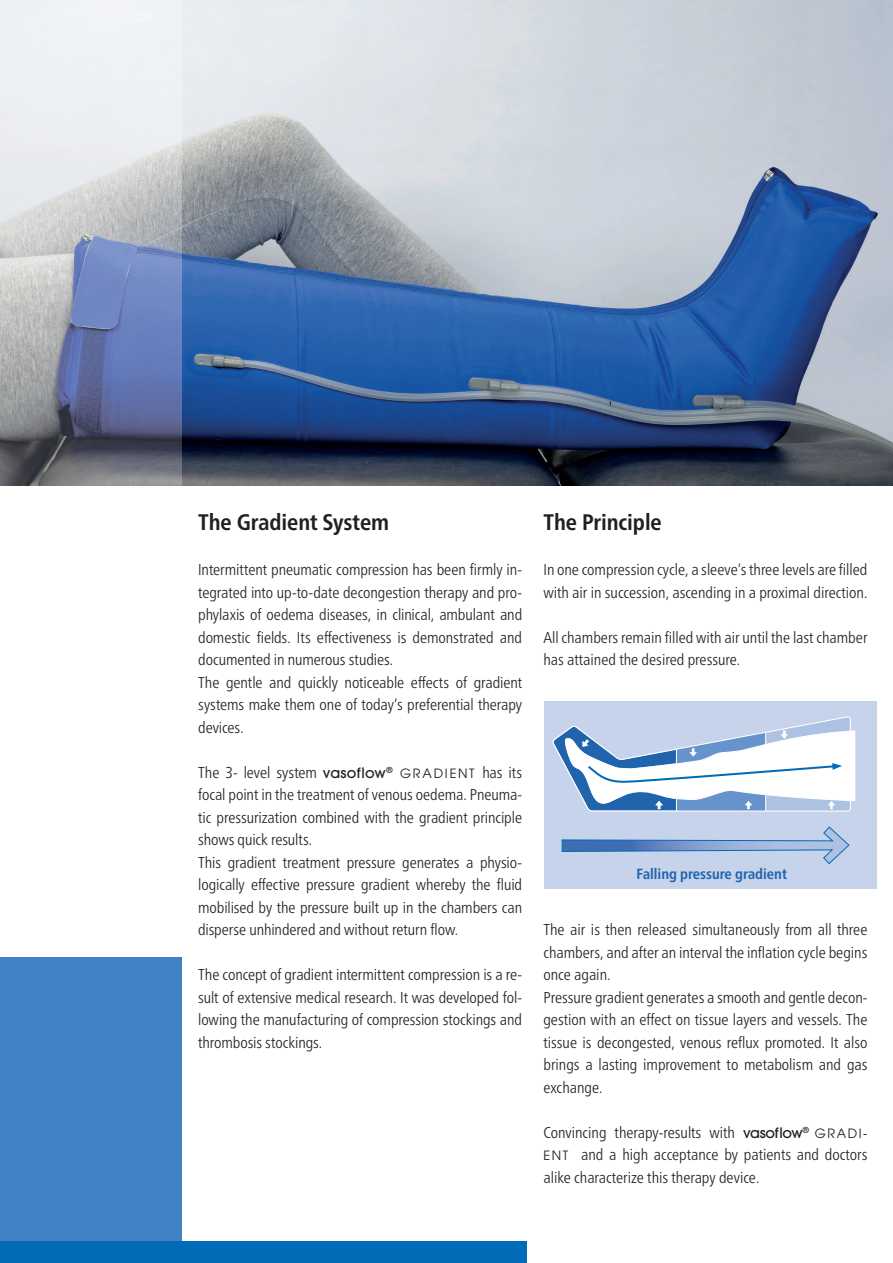
<style>
.page{position:relative;width:893px;height:1263px;background:#fff}
.page>*{position:absolute;margin:0;border:0;box-sizing:border-box;transform-origin:0 0}
.t1{font:700 condensed 22.5px "Frutiger Neue LT Pro";letter-spacing:-.005em;color:#231f20}
.t2{font:300 condensed 15.75px/22.5px "Frutiger Neue LT Pro";color:#231f20}
.t3{font:700 condensed 14.7px "Frutiger Neue LT Pro";color:#2164ae}
.s1{font-family:"ITC Avant Garde Pro";font-weight:500;font-stretch:normal;font-size:14.25px}
.s2{font-family:"ITC Avant Garde Pro";font-weight:400;font-stretch:normal;font-size:12.75px}
</style>
<div class="page">
<img style="left:0;top:0;width:893px;height:485px">
<div style="left:0;top:958px;width:181px;height:305px;background:#4082c4"></div>
<div style="left:0;top:1242px;width:526px;height:21px;background:#006bb6"></div>
<div style="left:544px;top:701px;width:333px;height:188px;background:#c6d3eb"></div>
<svg style="left:562px;top:826px;width:287px;height:38px"></svg>
<svg style="left:553px;top:716px;width:302px;height:96px"></svg>
<h1 class="t1" style="left:198px;top:509px;width:192px">The Gradient System</h1>
<p class="t2" style="left:198px;top:558px;width:326px">Intermittent pneumatic compression has been firmly in&shy;tegrated into up-to-date decongestion therapy and pro&shy;phylaxis of oedema diseases, in clinical, ambulant and domestic fields. Its effectiveness is demonstrated and documented in numerous studies.<br>The gentle and quickly noticeable effects of gradient systems make them one of today’s preferential therapy devices.</p>
<p class="t2" style="left:198px;top:761px;width:326px">The 3- level system <span class="s1">vasoflow</span><sup>®</sup> <span class="s2">GRADIENT</span> has its focal point in the treatment of venous oedema. Pneuma&shy;tic pressurization combined with the gradient principle shows quick results.<br>This gradient treatment pressure generates a physio&shy;logically effective pressure gradient whereby the fluid mobilised by the pressure built up in the chambers can disperse unhindered and without return flow.</p>
<p class="t2" style="left:198px;top:963px;width:326px;text-align:justify">The concept of gradient intermittent compression is a re&shy;sult of extensive medical research. It was developed fol&shy;lowing the manufacturing of compression stockings and thrombosis stockings.</p>
<h1 class="t1" style="left:543px;top:509px;width:120px">The Principle</h1>
<p class="t2" style="left:543px;top:558px;width:326px">In one compression cycle, a sleeve’s three levels are filled with air in succession, ascending in a proximal direction.</p>
<p class="t2" style="left:543px;top:626px;width:326px">All chambers remain filled with air until the last chamber has attained the desired pressure.</p>
<p class="t3" style="left:636px;top:865px;width:152px">Falling pressure gradient</p>
<p class="t2" style="left:543px;top:918px;width:326px">The air is then released simultaneously from all three chambers, and after an interval the inflation cycle begins once again.<br>Pressure gradient generates a smooth and gentle decon&shy;gestion with an effect on tissue layers and vessels. The tissue is decongested, venous reflux promoted. It also brings a lasting improvement to metabolism and gas exchange.</p>
<p class="t2" style="left:543px;top:1121px;width:326px;text-align:justify">Convincing therapy-results with <span class="s1">vasoflow</span><sup>®</sup> <span class="s2">GRADI-ENT</span> and a high acceptance by patients and doctors alike characterize this therapy device.</p>
</div>
